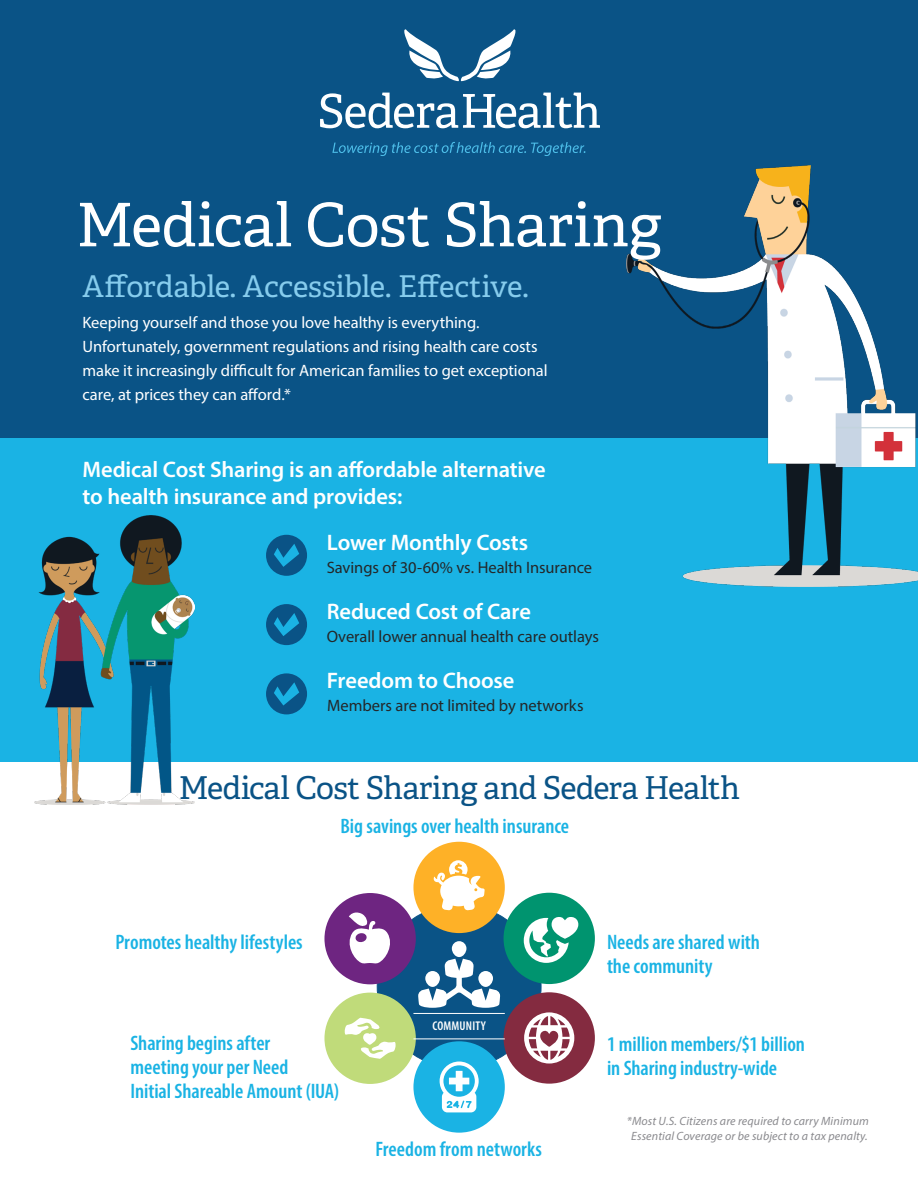
<style>
.page{position:relative;width:918px;height:1188px;background:#fff}
.page>*{position:absolute;margin:0;border:0;box-sizing:border-box;transform-origin:0 0}
.Title_-_topic{font:60px "Adelle";letter-spacing:-.01em;color:#fff}
.Header_2_0{font:31.5px "Adelle";letter-spacing:-.025em;color:#0a5386}
.Header_2_0-2{font:30px "Adelle";letter-spacing:-.005em;color:#86cced}
.Header_3_2_-_dk_blue{font:600 22.5px/27px "Myriad Pro";letter-spacing:-.01em;color:#fff}
.Header_3_0{font:600 22.5px "Myriad Pro";letter-spacing:-.005em;color:#fff}
.Header_3_2_-_dk_blue-2{font:600 condensed 21px/24px "Myriad Pro";color:#1ab3e4}
.Body_-_white{font:16.5px/24px "Myriad Pro";letter-spacing:-.005em;color:#fff}
.Body_-_dark_gray{font:16.5px "Myriad Pro";letter-spacing:-.005em;color:#242729}
.Quote_on_color{font:600 condensed 12.75px "Myriad Pro";letter-spacing:.015em;color:#fff}
.Footnotes{font:italic 12px/14.4px "Myriad Pro";letter-spacing:.01em;color:#8a8a8e;text-align:center}
</style>
<div class="page">
<div style="left:0;top:436px;width:918px;height:325px;background:#1ab3e4"></div>
<div style="left:0;top:0;width:918px;height:437px;background:#0a5386"></div>
<svg style="left:404px;top:29px;width:112px;height:52px"></svg>
<svg style="left:320px;top:93px;width:280px;height:35px"></svg>
<svg style="left:332px;top:142px;width:253px;height:14px"></svg>
<img style="left:626px;top:165px;width:292px;height:421px">
<svg style="left:266px;top:535px;width:41px;height:41px"></svg>
<svg style="left:266px;top:604px;width:41px;height:41px"></svg>
<svg style="left:266px;top:673px;width:41px;height:41px"></svg>
<img style="left:34px;top:515px;width:160px;height:289px">
<div style="left:377px;top:904px;width:165px;height:165px;background:#0a5386;border:1px solid #0a5386;border-radius:50%"></div>
<div style="left:504px;top:893px;width:91px;height:91px;background:#00946f;border-radius:50%"></div>
<div style="left:324px;top:893px;width:92px;height:91px;background:#6e2581;border-radius:50%"></div>
<div style="left:504px;top:992px;width:91px;height:92px;background:#842b40;border-radius:50%"></div>
<div style="left:324px;top:993px;width:92px;height:91px;background:#c0db7a;border-radius:50%"></div>
<div style="left:413px;top:842px;width:92px;height:91px;background:#feb127;border-radius:50%"></div>
<div style="left:413px;top:1041px;width:92px;height:92px;background:#1ab3e4;border-radius:50%"></div>
<svg style="left:524px;top:1012px;width:50px;height:52px"></svg>
<svg style="left:433px;top:860px;width:52px;height:50px"></svg>
<svg style="left:349px;top:912px;width:41px;height:52px"></svg>
<svg style="left:524px;top:917px;width:54px;height:46px"></svg>
<svg style="left:345px;top:1018px;width:51px;height:41px"></svg>
<div style="left:452px;top:941px;width:14px;height:16px;background:#fff;border-radius:50%"></div>
<svg style="left:418px;top:959px;width:82px;height:49px"></svg>
<svg style="left:440px;top:1062px;width:39px;height:50px"></svg>
<hr style="left:413px;top:1013px;width:92px;height:1px;background:#fff">
<hr style="left:413px;top:1038px;width:92px;height:1px;background:#fff">
<p class="Title_-_topic" style="left:76px;top:188px;width:587px">Medical Cost Sharing</p>
<p class="Header_2_0-2" style="left:82px;top:268px;width:448px">Affordable. Accessible. Effective.</p>
<p class="Body_-_white" style="left:82px;top:310px;width:467px">Keeping yourself and those you love healthy is everything.<br>Unfortunately, government regulations and rising health care costs make it increasingly difficult for American families to get exceptional care, at prices they can afford.*</p>
<p class="Header_3_2_-_dk_blue" style="left:82px;top:456px;width:465px">Medical Cost Sharing is an affordable alternative to health insurance and provides:</p>
<p class="Header_3_0" style="left:327px;top:528px;width:203px">Lower Monthly Costs</p>
<p class="Body_-_dark_gray" style="left:327px;top:557px;width:267px">Savings of 30-60% vs. Health Insurance</p>
<p class="Header_3_0" style="left:327px;top:598px;width:206px">Reduced Cost of Care</p>
<p class="Body_-_dark_gray" style="left:327px;top:627px;width:274px">Overall lower annual health care outlays</p>
<p class="Header_3_0" style="left:327px;top:666px;width:189px">Freedom to Choose</p>
<p class="Body_-_dark_gray" style="left:327px;top:696px;width:258px">Members are not limited by networks</p>
<p class="Header_2_0" style="left:179px;top:769px;width:563px">Medical Cost Sharing and Sedera Health</p>
<p class="Header_3_2_-_dk_blue-2" style="left:341px;top:813px;width:230px">Big savings over health insurance</p>
<p class="Header_3_2_-_dk_blue-2" style="left:115px;top:930px;width:189px">Promotes healthy lifestyles</p>
<p class="Header_3_2_-_dk_blue-2" style="left:130px;top:1030px;width:210px">Sharing begins after<br>meeting your per Need<br>Initial Shareable Amount (IUA)</p>
<p class="Quote_on_color" style="left:432px;top:1018px;width:55px">COMMUNITY</p>
<p class="Header_3_2_-_dk_blue-2" style="left:375px;top:1136px;width:168px">Freedom from networks</p>
<p class="Header_3_2_-_dk_blue-2" style="left:607px;top:930px;width:155px">Needs are shared with the community</p>
<p class="Header_3_2_-_dk_blue-2" style="left:607px;top:1031px;width:200px">1 million members/$1 billion in Sharing industry-wide</p>
<p class="Footnotes" style="left:627px;top:1114px;width:243px">*Most U.S. Citizens are required to carry Minimum<br>Essential Coverage or be subject to a tax penalty.</p>
</div>
